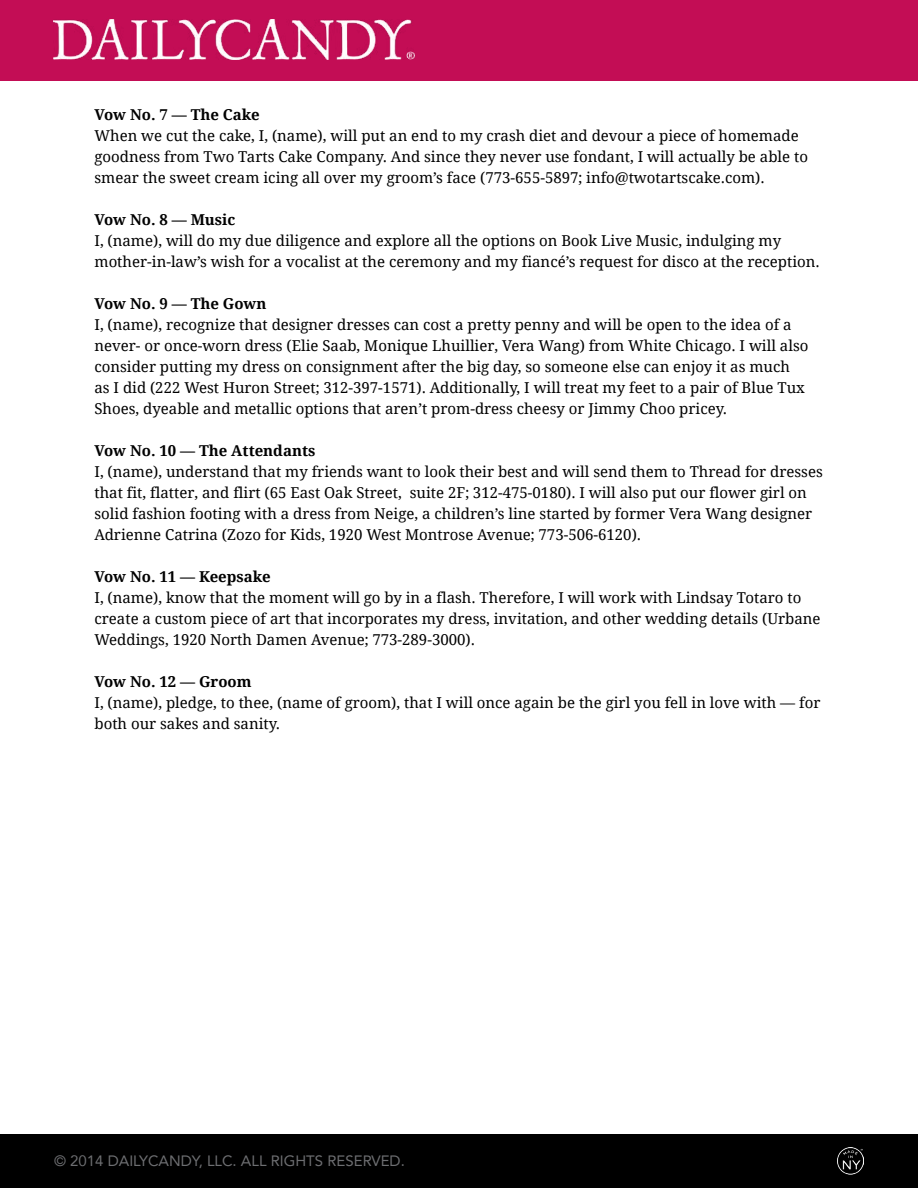
<style>
.page{position:relative;width:918px;height:1188px;background:#fff}
.page>*{position:absolute;margin:0;border:0;box-sizing:border-box;transform-origin:0 0}
.t1{font:15px/21px "Droid Serif";color:#000}
.t2{font:700 15px "Droid Serif";color:#000}
.t3{font:15px "Avenir";color:#6d6e71}
</style>
<div class="page">
<div style="left:0;top:1134px;width:918px;height:54px;background:#000"></div>
<img style="left:837px;top:1148px;width:27px;height:27px">
<div style="left:0;top:0;width:918px;height:81px;background:#c30d55"></div>
<img style="left:54px;top:20px;width:361px;height:40px">
<p class="t2" style="left:94px;top:106px;width:167px">Vow No. 7 — The Cake</p>
<p class="t1" style="left:94px;top:125px;width:715px">When we cut the cake, I, (name), will put an end to my crash diet and devour a piece of homemade goodness from Two Tarts Cake Company. And since they never use fondant, I will actually be able to smear the sweet cream icing all over my groom’s face (773-655-5897; info@twotartscake.com).</p>
<p class="t2" style="left:94px;top:211px;width:142px">Vow No. 8 — Music</p>
<p class="t1" style="left:94px;top:230px;width:727px">I, (name), will do my due diligence and explore all the options on Book Live Music, indulging my mother-in-law’s wish for a vocalist at the ceremony and my fiancé’s request for disco at the reception.</p>
<p class="t2" style="left:94px;top:295px;width:174px">Vow No. 9 — The Gown</p>
<p class="t1" style="left:94px;top:314px;width:715px">I, (name), recognize that designer dresses can cost a pretty penny and will be open to the idea of a never- or once-worn dress (Elie Saab, Monique Lhuillier, Vera Wang) from White Chicago. I will also consider putting my dress on consignment after the big day, so someone else can enjoy it as much as I did (222 West Huron Street; 312-397-1571). Additionally, I will treat my feet to a pair of Blue Tux Shoes, dyeable and metallic options that aren’t prom-dress cheesy or Jimmy Choo pricey.</p>
<p class="t2" style="left:94px;top:442px;width:222px">Vow No. 10 — The Attendants</p>
<p class="t1" style="left:94px;top:461px;width:730px">I, (name), understand that my friends want to look their best and will send them to Thread for dresses that fit, flatter, and flirt (65 East Oak Street, suite 2F; 312-475-0180). I will also put our flower girl on solid fashion footing with a dress from Neige, a children’s line started by former Vera Wang designer Adrienne Catrina (Zozo for Kids, 1920 West Montrose Avenue; 773-506-6120).</p>
<p class="t2" style="left:94px;top:568px;width:178px">Vow No. 11 — Keepsake</p>
<p class="t1" style="left:94px;top:587px;width:728px">I, (name), know that the moment will go by in a flash. Therefore, I will work with Lindsay Totaro to create a custom piece of art that incorporates my dress, invitation, and other wedding details (Urbane<br>Weddings, 1920 North Damen Avenue; 773-289-3000).</p>
<p class="t2" style="left:94px;top:673px;width:159px">Vow No. 12 — Groom</p>
<p class="t1" style="left:94px;top:692px;width:727px">I, (name), pledge, to thee, (name of groom), that I will once again be the girl you fell in love with — for both our sakes and sanity.</p>
<p class="t3" style="left:54px;top:1149px;width:352px">© 2014 DAILYCANDY, LLC. ALL RIGHTS RESERVED.</p>
</div>
